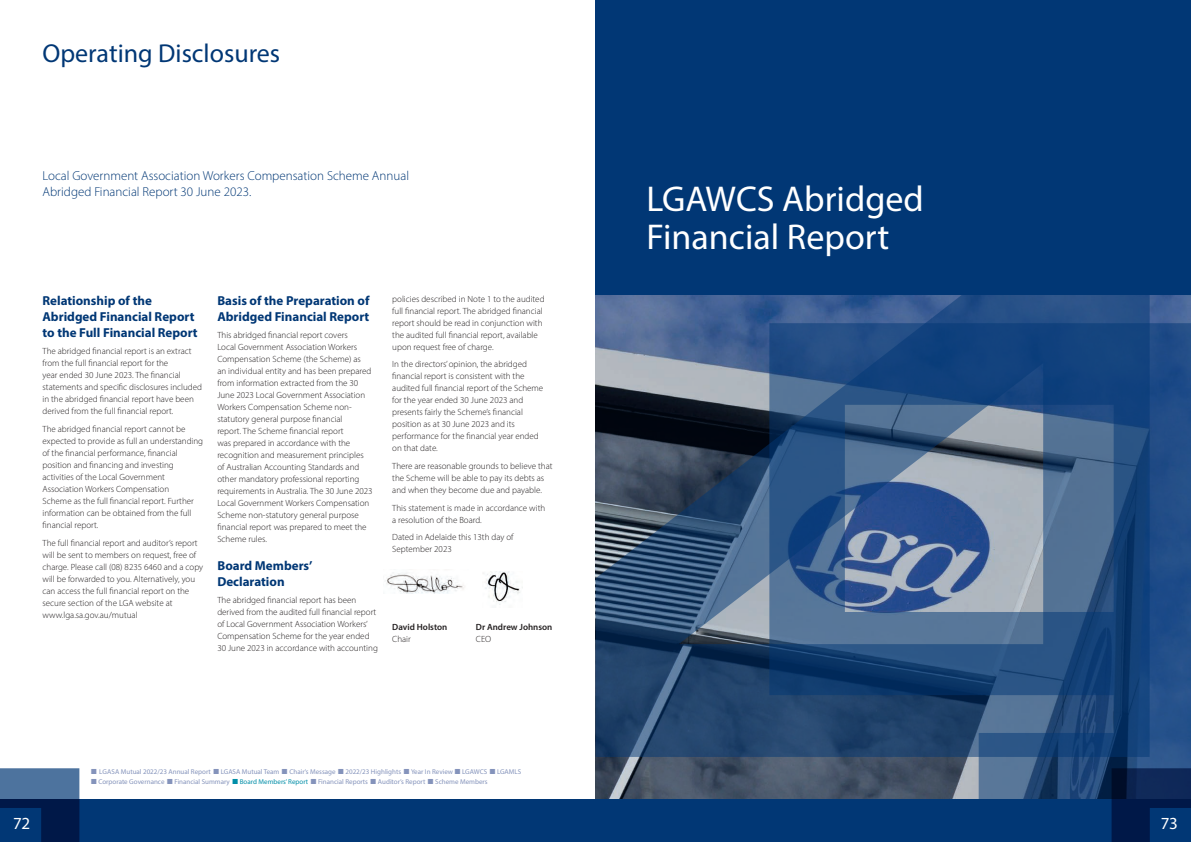
<style>
.page{position:relative;width:1191px;height:842px;background:#fff}
.page>*{position:absolute;margin:0;border:0;box-sizing:border-box;transform-origin:0 0}
.t1{font:36px/37.7px "Myriad Pro";color:#fff}
.t2{font:26px "Myriad Pro";color:#013775}
.t3{font:17px "Myriad Pro";color:#fff}
.t4{font:700 13px/16px "Myriad Pro";color:#013775}
.t5{font:300 13px/16px "Myriad Pro";color:#013775}
.t6{font:300 9px/12px "Myriad Pro";color:#231f20}
.t7{font:600 9px "Myriad Pro";color:#231f20}
.t8{font:7px "Myriad Pro";color:#8493bb}
.t9{font:7px "Myriad Pro";color:#008ea8}
</style>
<div class="page">
<div style="left:0;top:799px;width:595px;height:43px;background:#013775"></div>
<svg style="left:0;top:768px;width:79px;height:74px"></svg>
<img style="left:385px;top:572px;width:79px;height:21px">
<img style="left:483px;top:571px;width:37px;height:34px">
<div style="left:595px;top:0;width:596px;height:295px;background:#013775"></div>
<svg style="left:595px;top:295px;width:596px;height:504px;background:#3a5980"></svg>
<div style="left:595px;top:799px;width:596px;height:43px;background:#013775"></div>
<svg style="left:1111px;top:768px;width:80px;height:74px"></svg>
<h2 class="t2" style="left:43px;top:37px;width:239px">Operating Disclosures</h2>
<h3 class="t5" style="left:43px;top:167px;width:368px">Local Government Association Workers Compensation Scheme Annual<br>Abridged Financial Report 30 June 2023.</h3>
<h3 class="t4" style="left:43px;top:292px;width:157px">Relationship of the<br>Abridged Financial Report to the Full Financial Report</h3>
<p class="t6" style="left:43px;top:345px;width:161px">The abridged financial report is an extract from the full financial report for the<br>year ended 30 June 2023. The financial statements and specific disclosures included in the abridged financial report have been derived from the full financial report.</p>
<p class="t6" style="left:43px;top:423px;width:162px">The abridged financial report cannot be expected to provide as full an understanding of the financial performance, financial position and financing and investing activities of the Local Government Association Workers Compensation<br>Scheme as the full financial report. Further information can be obtained from the full financial report.</p>
<p class="t6" style="left:43px;top:537px;width:162px">The full financial report and auditor’s report will be sent to members on request, free of charge. Please call (08) 8235 6460 and a copy will be forwarded to you. Alternatively, you can access the full financial report on the secure section of the LGA website at www.lga.sa.gov.au/mutual</p>
<h3 class="t4" style="left:217px;top:292px;width:154px">Basis of the Preparation of<br>Abridged Financial Report</h3>
<p class="t6" style="left:217px;top:329px;width:157px">This abridged financial report covers<br>Local Government Association Workers Compensation Scheme (the Scheme) as<br>an individual entity and has been prepared from information extracted from the 30<br>June 2023 Local Government Association Workers Compensation Scheme non&shy;statutory general purpose financial<br>report. The Scheme financial report<br>was prepared in accordance with the recognition and measurement principles of Australian Accounting Standards and other mandatory professional reporting requirements in Australia. The 30 June 2023<br>Local Government Workers Compensation Scheme non-statutory general purpose financial report was prepared to meet the Scheme rules.</p>
<h3 class="t4" style="left:217px;top:557px;width:97px">Board Members’<br>Declaration</h3>
<p class="t6" style="left:217px;top:594px;width:162px">The abridged financial report has been derived from the audited full financial report of Local Government Association Workers’ Compensation Scheme for the year ended 30 June 2023 in accordance with accounting</p>
<p class="t6" style="left:392px;top:293px;width:154px">policies described in Note 1 to the audited full financial report. The abridged financial report should be read in conjunction with the audited full financial report, available upon request free of charge.</p>
<p class="t6" style="left:392px;top:358px;width:153px">In the directors’ opinion, the abridged financial report is consistent with the audited full financial report of the Scheme for the year ended 30 June 2023 and presents fairly the Scheme’s financial position as at 30 June 2023 and its performance for the financial year ended on that date.</p>
<p class="t6" style="left:392px;top:460px;width:162px">There are reasonable grounds to believe that the Scheme will be able to pay its debts as and when they become due and payable.</p>
<p class="t6" style="left:392px;top:502px;width:154px">This statement is made in accordance with a resolution of the Board.</p>
<p class="t6" style="left:392px;top:531px;width:123px">Dated in Adelaide this 13th day of<br>September 2023</p>
<p class="t7" style="left:392px;top:621px;width:57px">David Holston</p>
<p class="t7" style="left:476px;top:621px;width:78px">Dr Andrew Johnson</p>
<p class="t6" style="left:392px;top:633px;width:20px">Chair</p>
<p class="t6" style="left:476px;top:633px;width:17px">CEO</p>
<h3 class="t3" style="left:13px;top:813px;width:19px">72</h3>
<p class="t8" style="left:99px;top:767px;width:113px">LGASA Mutual 2022/23 Annual Report</p>
<p class="t8" style="left:221px;top:767px;width:60px">LGASA Mutual Team</p>
<p class="t8" style="left:289px;top:767px;width:48px">Chair’s Message</p>
<p class="t8" style="left:345px;top:767px;width:57px">2022/23 Highlights</p>
<p class="t8" style="left:411px;top:767px;width:43px">Year In Review</p>
<p class="t8" style="left:462px;top:767px;width:26px">LGAWCS</p>
<p class="t8" style="left:497px;top:767px;width:26px">LGAMLS</p>
<p class="t8" style="left:98px;top:777px;width:68px">Corporate Governance</p>
<p class="t8" style="left:174px;top:777px;width:57px">Financial Summary</p>
<p class="t9" style="left:240px;top:777px;width:70px">Board Members’ Report</p>
<p class="t8" style="left:318px;top:777px;width:51px">Financial Reports</p>
<p class="t8" style="left:378px;top:777px;width:49px">Auditor’s Report</p>
<p class="t8" style="left:435px;top:777px;width:54px">Scheme Members</p>
<h1 class="t1" style="left:646px;top:180px;width:279px">LGAWCS Abridged<br>Financial Report</h1>
<h3 class="t3" style="left:1160px;top:813px;width:19px">73</h3>
</div>
